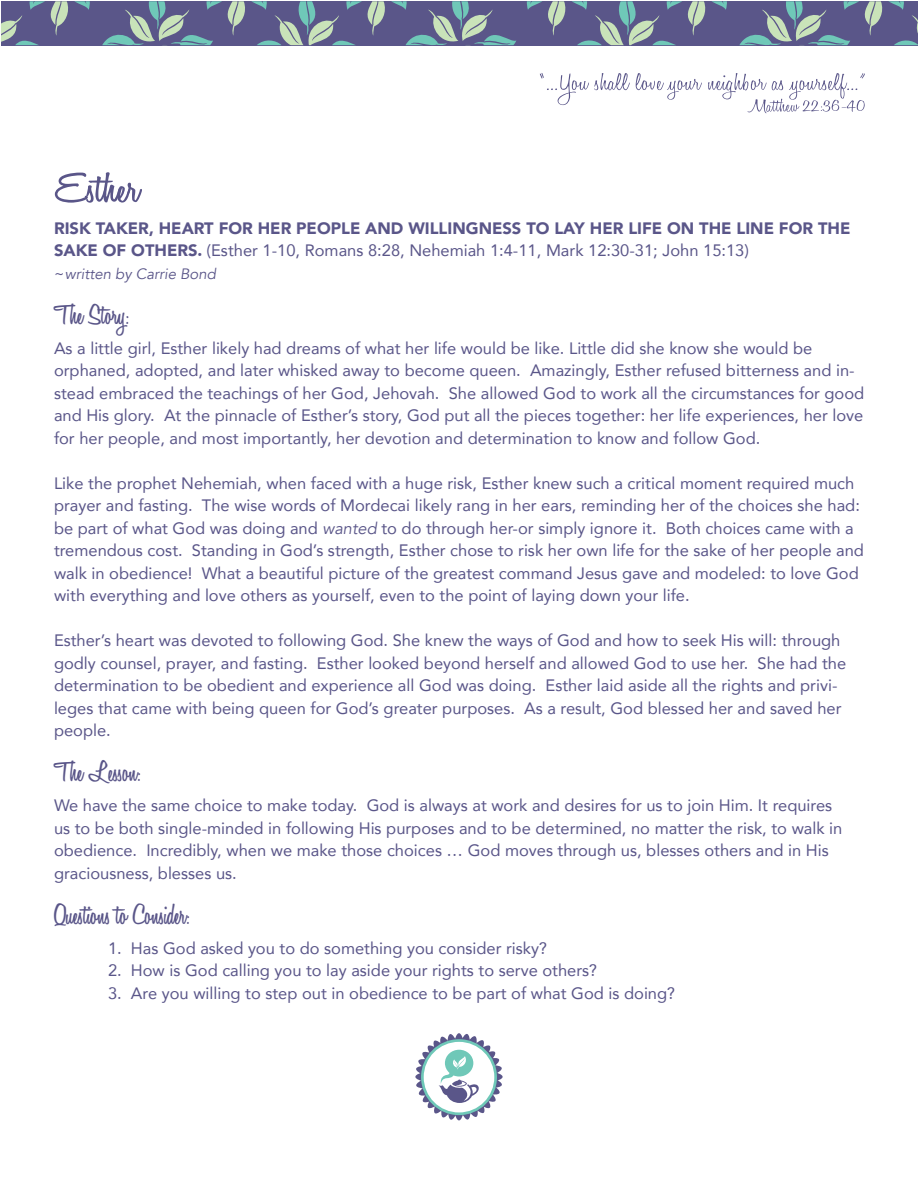
<style>
.page{position:relative;width:918px;height:1188px;background:#fff}
.page>*{position:absolute;margin:0;border:0;box-sizing:border-box;transform-origin:0 0}
.t1{font:600 43.65px "Honey Script";color:#5a5689;scale:1.29 1}
.t2{font:600 30px "Honey Script";color:#5a5689}
.t3{font:16.5px/22.5px "Avenir";color:#5a5689}
.t4{font:900 16.5px/22.5px "Avenir";color:#5a5689}
.t5{font:italic 15px "Avenir";color:#5a5689}
.s1{font-weight:400}
.s2{font-style:normal;font-size:16.5px}
.s3{font-style:italic}
</style>
<div class="page">
<svg style="left:636px;top:73px;width:66px;height:27px"></svg>
<svg style="left:540px;top:73px;width:90px;height:32px"></svg>
<svg style="left:708px;top:73px;width:157px;height:40px"></svg>
<div style="left:1px;top:1px;width:917px;height:44px;background:#5a5689"></div>
<svg style="left:527px;top:1px;width:200px;height:44px"></svg>
<svg style="left:739px;top:1px;width:179px;height:45px"></svg>
<svg style="left:1px;top:1px;width:89px;height:44px"></svg>
<svg style="left:102px;top:1px;width:414px;height:45px"></svg>
<svg style="left:415px;top:1033px;width:88px;height:88px"></svg>
<h1 class="t1" style="left:55px;top:162px;width:67px">Esther</h1>
<p class="t4" style="left:54px;top:216px;width:798px">RISK TAKER, HEART FOR HER PEOPLE AND WILLINGNESS TO LAY HER LIFE ON THE LINE FOR THE<br>SAKE OF OTHERS. <span class="s1">(Esther 1-10, Romans 8:28, Nehemiah 1:4-11, Mark 12:30-31; John 15:13)</span></p>
<p class="t5" style="left:54px;top:265px;width:164px"><span class="s2">~</span>written by Carrie Bond</p>
<h2 class="t2" style="left:54px;top:296px;width:76px">The Story:</h2>
<p class="t3" style="left:54px;top:336px;width:812px">As a little girl, Esther likely had dreams of what her life would be like. Little did she know she would be orphaned, adopted, and later whisked away to become queen. Amazingly, Esther refused bitterness and in&shy;stead embraced the teachings of her God, Jehovah. She allowed God to work all the circumstances for good and His glory. At the pinnacle of Esther’s story, God put all the pieces together: her life experiences, her love for her people, and most importantly, her devotion and determination to know and follow God.</p>
<p class="t3" style="left:54px;top:471px;width:812px">Like the prophet Nehemiah, when faced with a huge risk, Esther knew such a critical moment required much prayer and fasting. The wise words of Mordecai likely rang in her ears, reminding her of the choices she had: be part of what God was doing and <span class="s3">wanted</span> to do through her-or simply ignore it. Both choices came with a tremendous cost. Standing in God’s strength, Esther chose to risk her own life for the sake of her people and walk in obedience! What a beautiful picture of the greatest command Jesus gave and modeled: to love God with everything and love others as yourself, even to the point of laying down your life.</p>
<p class="t3" style="left:54px;top:629px;width:794px">Esther’s heart was devoted to following God. She knew the ways of God and how to seek His will: through godly counsel, prayer, and fasting. Esther looked beyond herself and allowed God to use her. She had the determination to be obedient and experience all God was doing. Esther laid aside all the rights and privi&shy;leges that came with being queen for God’s greater purposes. As a result, God blessed her and saved her people.</p>
<h2 class="t2" style="left:54px;top:754px;width:88px">The Lesson:</h2>
<p class="t3" style="left:54px;top:794px;width:790px">We have the same choice to make today. God is always at work and desires for us to join Him. It requires us to be both single-minded in following His purposes and to be determined, no matter the risk, to walk in obedience. Incredibly, when we make those choices … God moves through us, blesses others and in His graciousness, blesses us.</p>
<h2 class="t2" style="left:54px;top:896px;width:137px">Questions to Consider:</h2>
<p class="t3" style="left:108px;top:936px;width:441px">1. Has God asked you to do something you consider risky?</p>
<p class="t3" style="left:108px;top:959px;width:491px">2. How is God calling you to lay aside your rights to serve others?</p>
<p class="t3" style="left:108px;top:981px;width:569px">3. Are you willing to step out in obedience to be part of what God is doing?</p>
</div>
